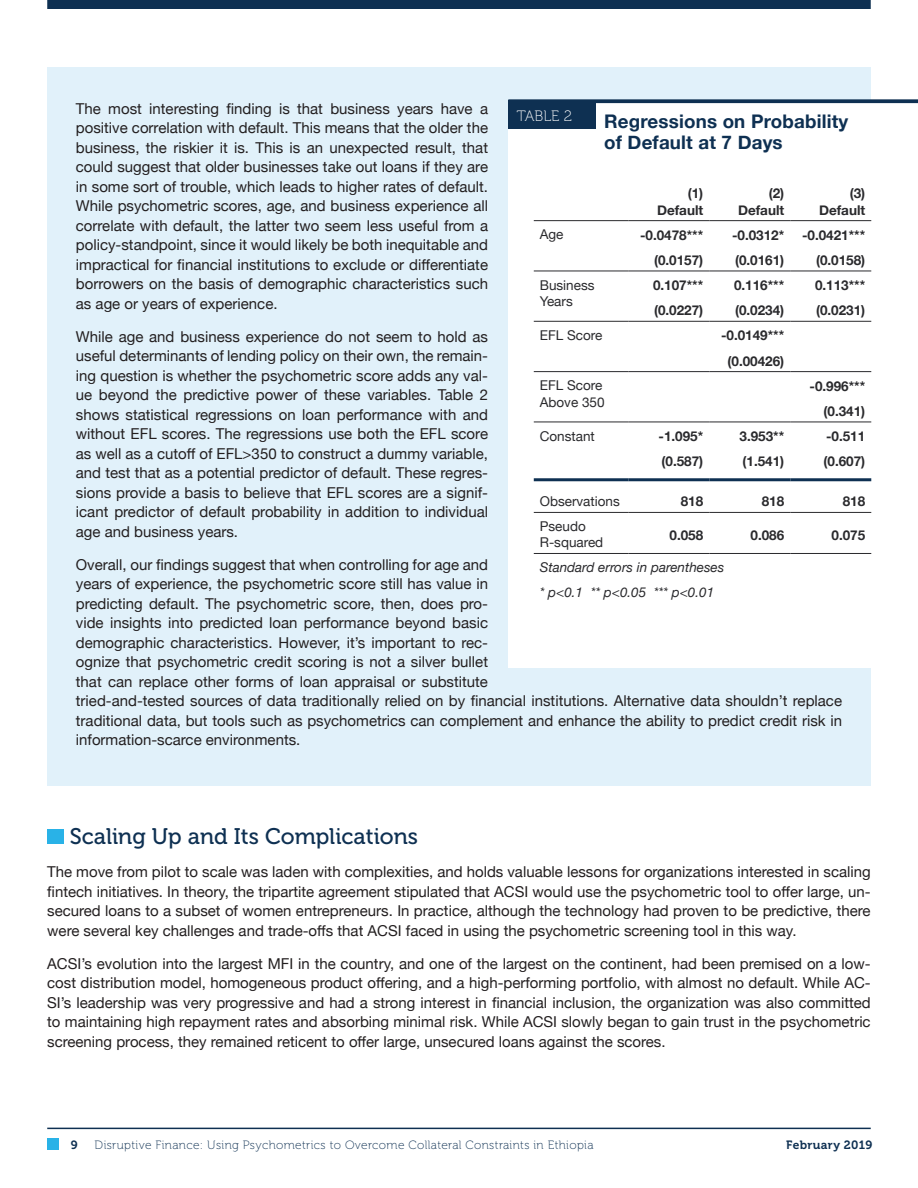
<style>
.page{position:relative;width:918px;height:1188px;background:#fff}
.page>*{position:absolute;margin:0;border:0;box-sizing:border-box;transform-origin:0 0}
.t1{font:22.5px "Museo 500";color:#0e3052}
.t2{font:700 18.75px/21px "Helvetica Neue";letter-spacing:.01em;color:#0e3052}
.t3{font:15px/19.5px "Helvetica Neue";color:#231f20;text-align:justify}
.t4{font:15px "Museo 100";letter-spacing:-.005em;color:#fff}
.t5{font:700 13.5px/16.2px "Helvetica Neue";color:#2a2a2d;text-align:right}
.t6{font:13.5px/16.2px "Helvetica Neue";color:#2a2a2d}
.t7{font:italic 13.5px/24.9px "Helvetica Neue";color:#2a2a2d}
.t8{font:12px "Museo 100";letter-spacing:.03em;color:#0e3052}
.t9{font:12px "Museo 700";letter-spacing:.03em;color:#0e3052}
</style>
<div class="page">
<hr style="left:47px;top:1128px;width:824px;height:1px;background:#0e3052">
<div style="left:47px;top:0;width:824px;height:9px;background:#0e3052"></div>
<div style="left:47px;top:1138px;width:12px;height:11px;background:#29b2e7"></div>
<div style="left:47px;top:829px;width:17px;height:15px;background:#29b2e7"></div>
<div style="left:47px;top:68px;width:824px;height:718px;background:#e1f1fa"></div>
<div style="left:508px;top:102px;width:410px;height:565px;background:#fff"></div>
<div style="left:508px;top:101px;width:87px;height:28px;background:#0e3052"></div>
<svg style="left:508px;top:99px;width:410px;height:4px;background:#214160"></svg>
<hr style="left:534px;top:271px;width:94px;height:1px;background:#2a2a2d">
<hr style="left:628px;top:271px;width:81px;height:1px;background:#2a2a2d">
<hr style="left:709px;top:271px;width:81px;height:1px;background:#2a2a2d">
<hr style="left:790px;top:271px;width:81px;height:1px;background:#2a2a2d">
<hr style="left:534px;top:321px;width:94px;height:1px;background:#2a2a2d">
<hr style="left:628px;top:321px;width:81px;height:1px;background:#2a2a2d">
<hr style="left:709px;top:321px;width:81px;height:1px;background:#2a2a2d">
<hr style="left:790px;top:321px;width:81px;height:1px;background:#2a2a2d">
<hr style="left:534px;top:371px;width:94px;height:1px;background:#2a2a2d">
<hr style="left:628px;top:371px;width:81px;height:1px;background:#2a2a2d">
<hr style="left:709px;top:371px;width:81px;height:1px;background:#2a2a2d">
<hr style="left:790px;top:371px;width:81px;height:1px;background:#2a2a2d">
<hr style="left:534px;top:422px;width:94px;height:1px;background:#2a2a2d">
<hr style="left:628px;top:422px;width:81px;height:1px;background:#2a2a2d">
<hr style="left:709px;top:422px;width:81px;height:1px;background:#2a2a2d">
<hr style="left:790px;top:422px;width:81px;height:1px;background:#2a2a2d">
<hr style="left:534px;top:220px;width:94px;height:1px;background:#2a2a2d">
<hr style="left:628px;top:220px;width:81px;height:1px;background:#2a2a2d">
<hr style="left:709px;top:220px;width:81px;height:1px;background:#2a2a2d">
<hr style="left:790px;top:220px;width:81px;height:1px;background:#2a2a2d">
<hr style="left:534px;top:512px;width:94px;height:1px;background:#2a2a2d">
<hr style="left:628px;top:512px;width:81px;height:1px;background:#2a2a2d">
<hr style="left:709px;top:512px;width:81px;height:1px;background:#2a2a2d">
<hr style="left:790px;top:512px;width:81px;height:1px;background:#2a2a2d">
<hr style="left:534px;top:553px;width:94px;height:1px;background:#2a2a2d">
<hr style="left:628px;top:553px;width:81px;height:1px;background:#2a2a2d">
<hr style="left:709px;top:553px;width:81px;height:1px;background:#2a2a2d">
<hr style="left:790px;top:553px;width:81px;height:1px;background:#2a2a2d">
<hr style="left:534px;top:478px;width:94px;height:3px;background:#0e3052">
<hr style="left:628px;top:478px;width:81px;height:3px;background:#0e3052">
<hr style="left:709px;top:478px;width:81px;height:3px;background:#0e3052">
<hr style="left:790px;top:478px;width:81px;height:3px;background:#0e3052">
<p class="t3" style="left:76px;top:99px;width:414px">The most interesting finding is that business years have a positive correlation with default. This means that the older the business, the riskier it is. This is an unexpected result, that could suggest that older businesses take out loans if they are in some sort of trouble, which leads to higher rates of default.<br>While psychometric scores, age, and business experience all correlate with default, the latter two seem less useful from a policy-standpoint, since it would likely be both inequitable and impractical for financial institutions to exclude or differentiate borrowers on the basis of demographic characteristics such as age or years of experience.</p>
<p class="t3" style="left:76px;top:327px;width:414px">While age and business experience do not seem to hold as useful determinants of lending policy on their own, the remain&shy;ing question is whether the psychometric score adds any val&shy;ue beyond the predictive power of these variables. Table 2 shows statistical regressions on loan performance with and without EFL scores. The regressions use both the EFL score as well as a cutoff of EFL&gt;350 to construct a dummy variable, and test that as a potential predictor of default. These regres&shy;sions provide a basis to believe that EFL scores are a signif&shy;icant predictor of default probability in addition to individual age and business years.</p>
<p class="t3" style="left:76px;top:555px;width:768px;text-align:left">Overall, our findings suggest that when controlling for age and<br>years of experience, the psychometric score still has value in<br>predicting default. The psychometric score, then, does pro-<br>vide insights into predicted loan performance beyond basic<br>demographic characteristics. However, it’s important to rec-<br>ognize that psychometric credit scoring is not a silver bullet<br>that can replace other forms of loan appraisal or substitute<br>tried-and-tested sources of data traditionally relied on by financial institutions. Alternative data shouldn’t replace traditional data, but tools such as psychometrics can complement and enhance the ability to predict credit risk in information-scarce environments.</p>
<p class="t4" style="left:517px;top:107px;width:57px">TABLE 2</p>
<p class="t2" style="left:604px;top:111px;width:246px">Regressions on Probability of Default at 7 Days</p>
<p class="t5" style="left:657px;top:185px;width:48px">(1)<br>Default</p>
<p class="t5" style="left:738px;top:185px;width:48px">(2)<br>Default</p>
<p class="t5" style="left:819px;top:185px;width:48px">(3)<br>Default</p>
<p class="t6" style="left:540px;top:227px;width:25px">Age</p>
<p class="t5" style="left:640px;top:227px;width:65px">-0.0478***</p>
<p class="t5" style="left:732px;top:227px;width:54px">-0.0312*</p>
<p class="t5" style="left:802px;top:227px;width:65px">-0.0421***</p>
<p class="t5" style="left:654px;top:252px;width:51px">(0.0157)</p>
<p class="t5" style="left:735px;top:252px;width:51px">(0.0161)</p>
<p class="t5" style="left:816px;top:252px;width:51px">(0.0158)</p>
<p class="t6" style="left:540px;top:278px;width:56px">Business<br>Years</p>
<p class="t5" style="left:653px;top:277px;width:52px">0.107***</p>
<p class="t5" style="left:734px;top:277px;width:52px">0.116***</p>
<p class="t5" style="left:815px;top:277px;width:52px">0.113***</p>
<p class="t5" style="left:654px;top:302px;width:51px">(0.0227)</p>
<p class="t5" style="left:735px;top:302px;width:51px">(0.0234)</p>
<p class="t5" style="left:816px;top:302px;width:51px">(0.0231)</p>
<p class="t6" style="left:540px;top:328px;width:64px">EFL Score</p>
<p class="t5" style="left:721px;top:323px;width:65px;line-height:25.2px;text-align:center">-0.0149*** (0.00426)</p>
<p class="t6" style="left:540px;top:378px;width:66px">EFL Score<br>Above 350</p>
<p class="t5" style="left:810px;top:373px;width:57px;line-height:25.2px">-0.996*** (0.341)</p>
<p class="t6" style="left:540px;top:429px;width:57px">Constant</p>
<p class="t5" style="left:659px;top:428px;width:46px">-1.095*</p>
<p class="t5" style="left:740px;top:428px;width:46px">3.953**</p>
<p class="t5" style="left:826px;top:428px;width:41px">-0.511</p>
<p class="t5" style="left:662px;top:453px;width:43px">(0.587)</p>
<p class="t5" style="left:743px;top:453px;width:43px">(1.541)</p>
<p class="t5" style="left:824px;top:453px;width:43px">(0.607)</p>
<p class="t6" style="left:540px;top:494px;width:82px">Observations</p>
<p class="t5" style="left:681px;top:493px;width:24px">818</p>
<p class="t5" style="left:762px;top:493px;width:24px">818</p>
<p class="t5" style="left:843px;top:493px;width:24px">818</p>
<p class="t6" style="left:540px;top:519px;width:65px">Pseudo<br>R-squared</p>
<p class="t5" style="left:670px;top:526px;width:35px">0.058</p>
<p class="t5" style="left:751px;top:526px;width:35px">0.086</p>
<p class="t5" style="left:832px;top:526px;width:35px">0.075</p>
<p class="t7" style="left:540px;top:556px;width:186px">Standard errors in parentheses * p&lt;0.1 ** p&lt;0.05 *** p&lt;0.01</p>
<h1 class="t1" style="left:70px;top:824px;width:350px">Scaling Up and Its Complications</h1>
<p class="t3" style="left:47px;top:863px;width:825px">The move from pilot to scale was laden with complexities, and holds valuable lessons for organizations interested in scaling fintech initiatives. In theory, the tripartite agreement stipulated that ACSI would use the psychometric tool to offer large, un&shy;secured loans to a subset of women entrepreneurs. In practice, although the technology had proven to be predictive, there were several key challenges and trade-offs that ACSI faced in using the psychometric screening tool in this way.</p>
<p class="t3" style="left:47px;top:954px;width:825px">ACSI’s evolution into the largest MFI in the country, and one of the largest on the continent, had been premised on a low&shy;cost distribution model, homogeneous product offering, and a high-performing portfolio, with almost no default. While AC-SI’s leadership was very progressive and had a strong interest in financial inclusion, the organization was also committed to maintaining high repayment rates and absorbing minimal risk. While ACSI slowly began to gain trust in the psychometric screening process, they remained reticent to offer large, unsecured loans against the scores.</p>
<p class="t9" style="left:71px;top:1139px;width:8px">9</p>
<p class="t8" style="left:95px;top:1139px;width:500px">Disruptive Finance: Using Psychometrics to Overcome Collateral Constraints in Ethiopia</p>
<p class="t9" style="left:786px;top:1139px;width:88px">February 2019</p>
</div>
